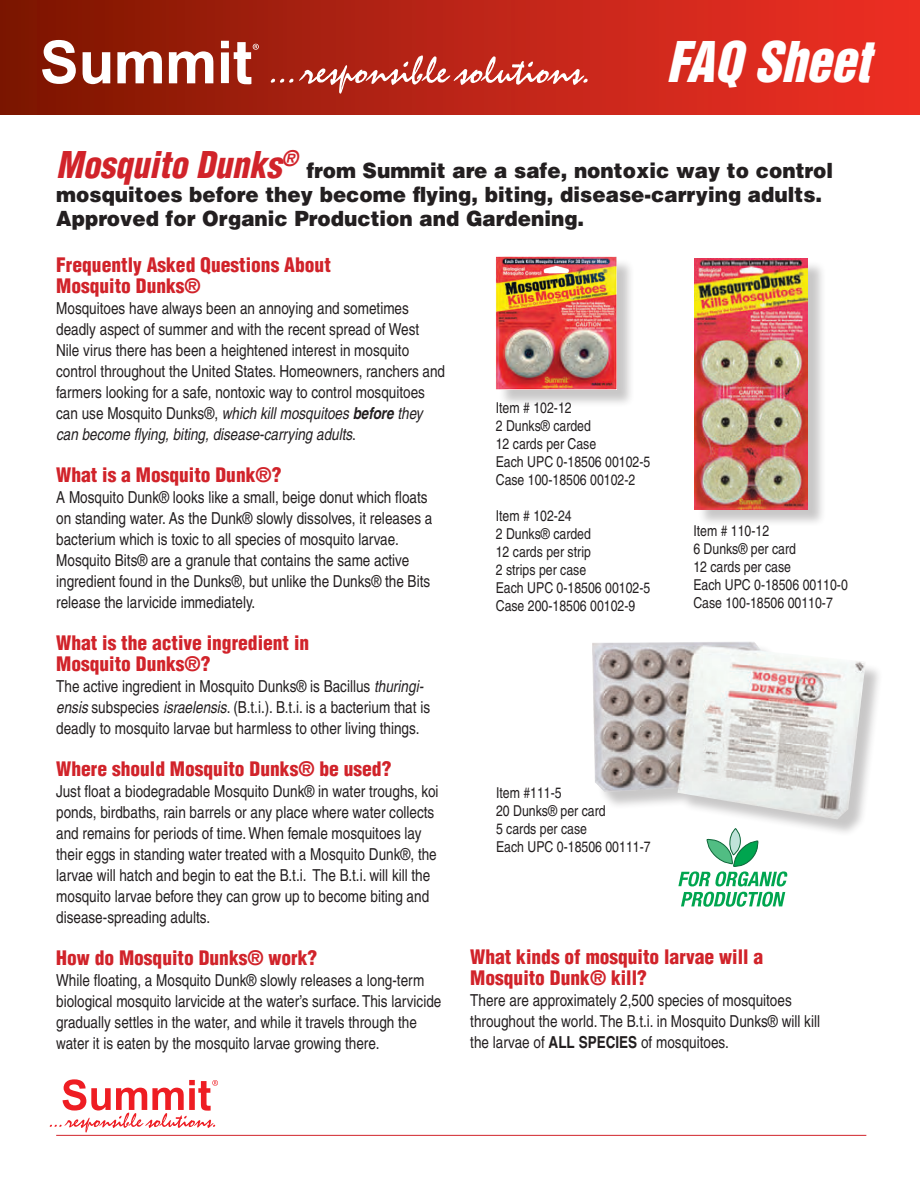
<style>
.page{position:relative;width:920px;height:1189px;background:#fff}
.page>*{position:absolute;margin:0;border:0;box-sizing:border-box;transform-origin:0 0}
.t1{font:italic 51.3px "Helvetica Inserat";color:#fff;scale:.96 1}
.t2{font:italic 900 condensed 36px "Helvetica";color:#d1232a;scale:.95 1}
.t3{font:900 21px/24px "Helvetica";color:#231f20;scale:.95 1}
.t4{font:900 condensed 19.5px/21px "Helvetica";color:#d1232a}
.t5{font:condensed 16.5px/21px "Helvetica";color:#231f20}
.t6{font:condensed 15px/18px "Helvetica";color:#231f20}
.s1{font-style:italic}
.s2{font-weight:700;font-style:italic}
.s3{font-weight:700}
</style>
<div class="page">
<div style="left:0;top:0;width:920px;height:114px;background:linear-gradient(to right,#7e1702,#f23027)"></div>
<svg style="left:42px;top:40px;width:34px;height:44px"></svg>
<svg style="left:83px;top:52px;width:27px;height:32px"></svg>
<svg style="left:117px;top:51px;width:45px;height:32px"></svg>
<svg style="left:169px;top:51px;width:44px;height:32px"></svg>
<svg style="left:221px;top:41px;width:38px;height:43px"></svg>
<svg style="left:50px;top:1079px;width:168px;height:53px"></svg>
<svg style="left:271px;top:79px;width:22px;height:4px"></svg>
<svg style="left:299px;top:55px;width:289px;height:39px;background:#c44a3f"></svg>
<hr style="left:56px;top:1135px;width:810px;height:1px;background:#d1232a">
<div style="left:498px;top:258px;width:137px;height:150px;background:#231f20;opacity:.25"></div>
<img style="left:496px;top:256px;width:120px;height:133px">
<div style="left:697px;top:261px;width:129px;height:267px;background:#231f20;opacity:.25"></div>
<img style="left:695px;top:258px;width:113px;height:251px">
<div style="left:594px;top:644px;width:290px;height:193px;background:#231f20;opacity:.25"></div>
<img style="left:592px;top:643px;width:129px;height:157px">
<svg style="left:681px;top:892px;width:104px;height:15px"></svg>
<svg style="left:678px;top:828px;width:109px;height:58px"></svg>
<h1 class="t1" style="left:666px;top:31px;width:227px">FAQ Sheet</h1>
<h2 class="t2" style="left:56px;top:143px;width:256px">Mosquito Dunks<sup>®</sup></h2>
<p class="t3" style="left:56px;top:158px;width:819px;text-indent:250px">from Summit are a safe, nontoxic way to control mosquitoes before they become flying, biting, disease-carrying adults.<br>Approved for Organic Production and Gardening.</p>
<p class="t4" style="left:56px;top:254px;width:276px">Frequently Asked Questions About<br>Mosquito Dunks®</p>
<p class="t5" style="left:56px;top:297px;width:390px">Mosquitoes have always been an annoying and sometimes deadly aspect of summer and with the recent spread of West Nile virus there has been a heightened interest in mosquito control throughout the United States. Homeowners, ranchers and farmers looking for a safe, nontoxic way to control mosquitoes can use Mosquito Dunks®, <span class="s1">which kill mosquitoes</span> <span class="s2">before</span> <span class="s1">they can become flying, biting, disease-carrying adults</span>.</p>
<p class="t4" style="left:56px;top:464px;width:227px">What is a Mosquito Dunk®?</p>
<p class="t5" style="left:56px;top:486px;width:378px">A Mosquito Dunk® looks like a small, beige donut which floats on standing water. As the Dunk® slowly dissolves, it releases a bacterium which is toxic to all species of mosquito larvae.<br>Mosquito Bits® are a granule that contains the same active ingredient found in the Dunks®, but unlike the Dunks® the Bits release the larvicide immediately.</p>
<p class="t4" style="left:56px;top:632px;width:254px">What is the active ingredient in<br>Mosquito Dunks®?</p>
<p class="t5" style="left:56px;top:675px;width:375px">The active ingredient in Mosquito Dunks® is Bacillus <span class="s1">thuringi&shy;ensis</span> subspecies <span class="s1">israelensis</span>. (B.t.i.). B.t.i. is a bacterium that is deadly to mosquito larvae but harmless to other living things.</p>
<p class="t4" style="left:56px;top:758px;width:337px">Where should Mosquito Dunks® be used?</p>
<p class="t5" style="left:56px;top:780px;width:384px">Just float a biodegradable Mosquito Dunk® in water troughs, koi ponds, birdbaths, rain barrels or any place where water collects and remains for periods of time. When female mosquitoes lay their eggs in standing water treated with a Mosquito Dunk®, the larvae will hatch and begin to eat the B.t.i. The B.t.i. will kill the mosquito larvae before they can grow up to become biting and disease-spreading adults.</p>
<p class="t4" style="left:56px;top:947px;width:263px">How do Mosquito Dunks® work?</p>
<p class="t5" style="left:56px;top:969px;width:387px">While floating, a Mosquito Dunk® slowly releases a long-term biological mosquito larvicide at the water’s surface. This larvicide gradually settles in the water, and while it travels through the water it is eaten by the mosquito larvae growing there.</p>
<p class="t6" style="left:496px;top:398px;width:156px">Item # 102-12<br>2 Dunks® carded<br>12 cards per Case<br>Each UPC 0-18506 00102-5<br>Case 100-18506 00102-2</p>
<p class="t6" style="left:496px;top:506px;width:156px">Item # 102-24<br>2 Dunks® carded<br>12 cards per strip<br>2 strips per case<br>Each UPC 0-18506 00102-5<br>Case 200-18506 00102-9</p>
<p class="t6" style="left:693px;top:521px;width:156px">Item # 110-12<br>6 Dunks® per card<br>12 cards per case<br>Each UPC 0-18506 00110-0<br>Case 100-18506 00110-7</p>
<p class="t6" style="left:496px;top:784px;width:156px">Item #111-5<br>20 Dunks® per card<br>5 cards per case<br>Each UPC 0-18506 00111-7</p>
<p class="t4" style="left:470px;top:946px;width:294px">What kinds of mosquito larvae will a<br>Mosquito Dunk® kill?</p>
<p class="t5" style="left:470px;top:989px;width:351px">There are approximately 2,500 species of mosquitoes throughout the world. The B.t.i. in Mosquito Dunks® will kill the larvae of <span class="s3">ALL SPECIES</span> of mosquitoes.</p>
</div>
